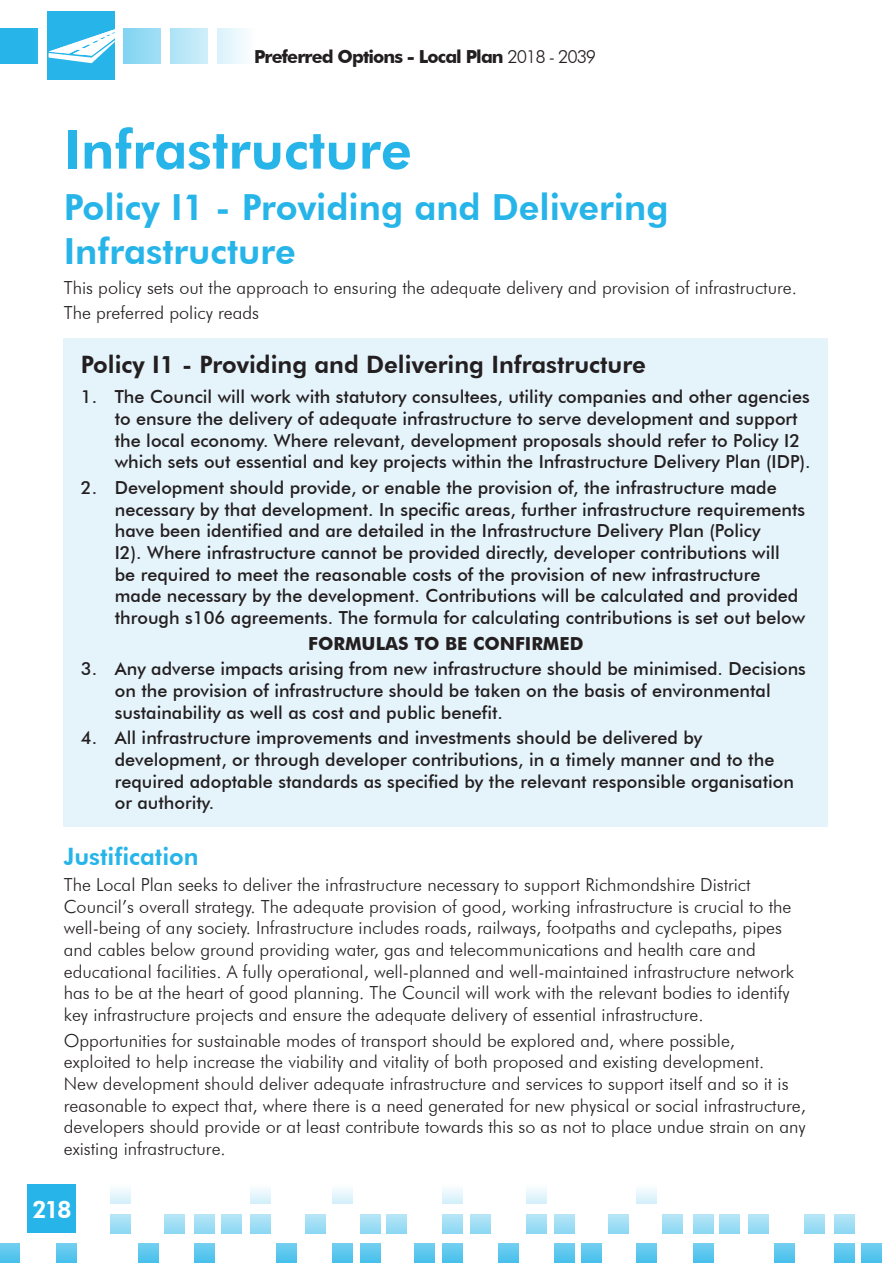
<style>
.page{position:relative;width:893px;height:1263px;background:#fff}
.page>*{position:absolute;margin:0;border:0;box-sizing:border-box;transform-origin:0 0}
.t1{font:800 54px "Futura BT";color:#27b5e9}
.t2{font:800 36px/43.2px "Futura BT";color:#27b5e9}
.t3{font:800 24px "Futura BT";color:#231f20}
.t4{font:800 24px "Futura BT";color:#27b5e9}
.t5{font:800 24px "Futura BT";color:#fff}
.t6{font:500 18px/21.6px "Futura BT";color:#231f20}
.t7{font:300 18px/21.6px "Futura BT";color:#231f20}
.t8{font:700 18px "Futura BT";letter-spacing:-.05em;color:#231f20}
.t9{font:700 18px "Futura BT";color:#231f20}
.s1{font-weight:300}
</style>
<div class="page">
<div style="left:64px;top:338px;width:764px;height:488px;background:#e5f3fb"></div>
<div style="left:47px;top:12px;width:68px;height:68px;background:#27b5e9"></div>
<svg style="left:49px;top:29px;width:66px;height:34px"></svg>
<div style="left:0;top:28px;width:37px;height:36px;background:#27b5e9"></div>
<div style="left:123px;top:28px;width:38px;height:36px;background:linear-gradient(to right,#80d3f2,#a1dff5)"></div>
<svg style="left:170px;top:28px;width:37px;height:36px"></svg>
<svg style="left:217px;top:28px;width:29px;height:36px"></svg>
<svg style="left:554px;top:1214px;width:20px;height:19px"></svg>
<svg style="left:834px;top:1214px;width:21px;height:19px"></svg>
<div style="left:526px;top:1184px;width:20px;height:20px;background:linear-gradient(to bottom,#feffff,#d4f0fa)"></div>
<div style="left:442px;top:1184px;width:20px;height:20px;background:linear-gradient(to bottom,#feffff,#d4f0fa)"></div>
<div style="left:332px;top:1184px;width:20px;height:20px;background:linear-gradient(to bottom,#feffff,#d4f0fa)"></div>
<div style="left:250px;top:1184px;width:20px;height:20px;background:linear-gradient(to bottom,#feffff,#d4f0fa)"></div>
<div style="left:110px;top:1184px;width:20px;height:20px;background:linear-gradient(to bottom,#feffff,#d4f0fa)"></div>
<div style="left:636px;top:1184px;width:21px;height:20px;background:linear-gradient(to bottom,#feffff,#d4f0fa)"></div>
<svg style="left:581px;top:1244px;width:20px;height:19px"></svg>
<svg style="left:862px;top:1244px;width:20px;height:19px"></svg>
<svg style="left:56px;top:1244px;width:20px;height:19px"></svg>
<svg style="left:554px;top:1244px;width:20px;height:19px"></svg>
<svg style="left:834px;top:1244px;width:21px;height:19px"></svg>
<svg style="left:526px;top:1214px;width:20px;height:19px"></svg>
<svg style="left:0;top:1244px;width:20px;height:19px"></svg>
<svg style="left:498px;top:1244px;width:20px;height:19px"></svg>
<svg style="left:470px;top:1214px;width:20px;height:19px"></svg>
<svg style="left:442px;top:1214px;width:20px;height:19px"></svg>
<svg style="left:442px;top:1244px;width:20px;height:19px"></svg>
<svg style="left:138px;top:1244px;width:20px;height:19px"></svg>
<svg style="left:636px;top:1244px;width:21px;height:19px"></svg>
<svg style="left:195px;top:1214px;width:20px;height:19px"></svg>
<svg style="left:693px;top:1214px;width:20px;height:19px"></svg>
<svg style="left:195px;top:1244px;width:20px;height:19px"></svg>
<svg style="left:693px;top:1244px;width:20px;height:19px"></svg>
<svg style="left:250px;top:1214px;width:20px;height:19px"></svg>
<svg style="left:749px;top:1214px;width:20px;height:19px"></svg>
<svg style="left:306px;top:1214px;width:20px;height:19px"></svg>
<svg style="left:804px;top:1214px;width:20px;height:19px"></svg>
<svg style="left:360px;top:1214px;width:20px;height:19px"></svg>
<svg style="left:360px;top:1244px;width:20px;height:19px"></svg>
<svg style="left:110px;top:1214px;width:20px;height:19px"></svg>
<svg style="left:608px;top:1214px;width:21px;height:19px"></svg>
<svg style="left:164px;top:1214px;width:21px;height:19px"></svg>
<svg style="left:663px;top:1214px;width:20px;height:19px"></svg>
<svg style="left:221px;top:1214px;width:20px;height:19px"></svg>
<svg style="left:719px;top:1214px;width:21px;height:19px"></svg>
<svg style="left:277px;top:1244px;width:20px;height:19px"></svg>
<svg style="left:775px;top:1244px;width:20px;height:19px"></svg>
<svg style="left:332px;top:1244px;width:20px;height:19px"></svg>
<svg style="left:386px;top:1214px;width:20px;height:19px"></svg>
<svg style="left:414px;top:1244px;width:20px;height:19px"></svg>
<div style="left:28px;top:1184px;width:48px;height:49px;background:#27b5e9"></div>
<p class="t8" style="left:254px;top:46px;width:344px">Preferred Options - Local Plan <span class="s1">2018 - 2039</span></p>
<h1 class="t1" style="left:64px;top:117px;width:349px">Infrastructure</h1>
<h1 class="t2" style="left:64px;top:186px;width:606px">Policy I1 - Providing and Delivering<br>Infrastructure</h1>
<p class="t7" style="left:64px;top:274px;width:735px;line-height:25.8px">This policy sets out the approach to ensuring the adequate delivery and provision of infrastructure.<br>The preferred policy reads</p>
<h2 class="t3" style="left:81px;top:350px;width:567px">Policy I1 - Providing and Delivering Infrastructure</h2>
<p class="t6" style="left:115px;top:386px;width:697px;text-indent:-34px">1. The Council will work with statutory consultees, utility companies and other agencies to ensure the delivery of adequate infrastructure to serve development and support the local economy. Where relevant, development proposals should refer to Policy I2 which sets out essential and key projects within the Infrastructure Delivery Plan (IDP).</p>
<p class="t6" style="left:115px;top:477px;width:692px;text-indent:-34px">2. Development should provide, or enable the provision of, the infrastructure made necessary by that development. In specific areas, further infrastructure requirements have been identified and are detailed in the Infrastructure Delivery Plan (Policy<br>I2). Where infrastructure cannot be provided directly, developer contributions will<br>be required to meet the reasonable costs of the provision of new infrastructure made necessary by the development. Contributions will be calculated and provided through s106 agreements. The formula for calculating contributions is set out below</p>
<h4 class="t9" style="left:308px;top:632px;width:277px">FORMULAS TO BE CONFIRMED</h4>
<p class="t6" style="left:115px;top:658px;width:693px;text-indent:-34px">3. Any adverse impacts arising from new infrastructure should be minimised. Decisions on the provision of infrastructure should be taken on the basis of environmental sustainability as well as cost and public benefit.</p>
<p class="t6" style="left:115px;top:727px;width:681px;text-indent:-34px">4. All infrastructure improvements and investments should be delivered by development, or through developer contributions, in a timely manner and to the required adoptable standards as specified by the relevant responsible organisation or authority.</p>
<h2 class="t4" style="left:64px;top:842px;width:136px">Justification</h2>
<p class="t7" style="left:64px;top:874px;width:732px">The Local Plan seeks to deliver the infrastructure necessary to support Richmondshire District Council’s overall strategy. The adequate provision of good, working infrastructure is crucial to the well-being of any society. Infrastructure includes roads, railways, footpaths and cyclepaths, pipes and cables below ground providing water, gas and telecommunications and health care and educational facilities. A fully operational, well-planned and well-maintained infrastructure network has to be at the heart of good planning. The Council will work with the relevant bodies to identify key infrastructure projects and ensure the adequate delivery of essential infrastructure.</p>
<p class="t7" style="left:64px;top:1029px;width:744px">Opportunities for sustainable modes of transport should be explored and, where possible, exploited to help increase the viability and vitality of both proposed and existing development.<br>New development should deliver adequate infrastructure and services to support itself and so it is reasonable to expect that, where there is a need generated for new physical or social infrastructure, developers should provide or at least contribute towards this so as not to place undue strain on any existing infrastructure.</p>
<h3 class="t5" style="left:32px;top:1195px;width:41px">218</h3>
</div>
